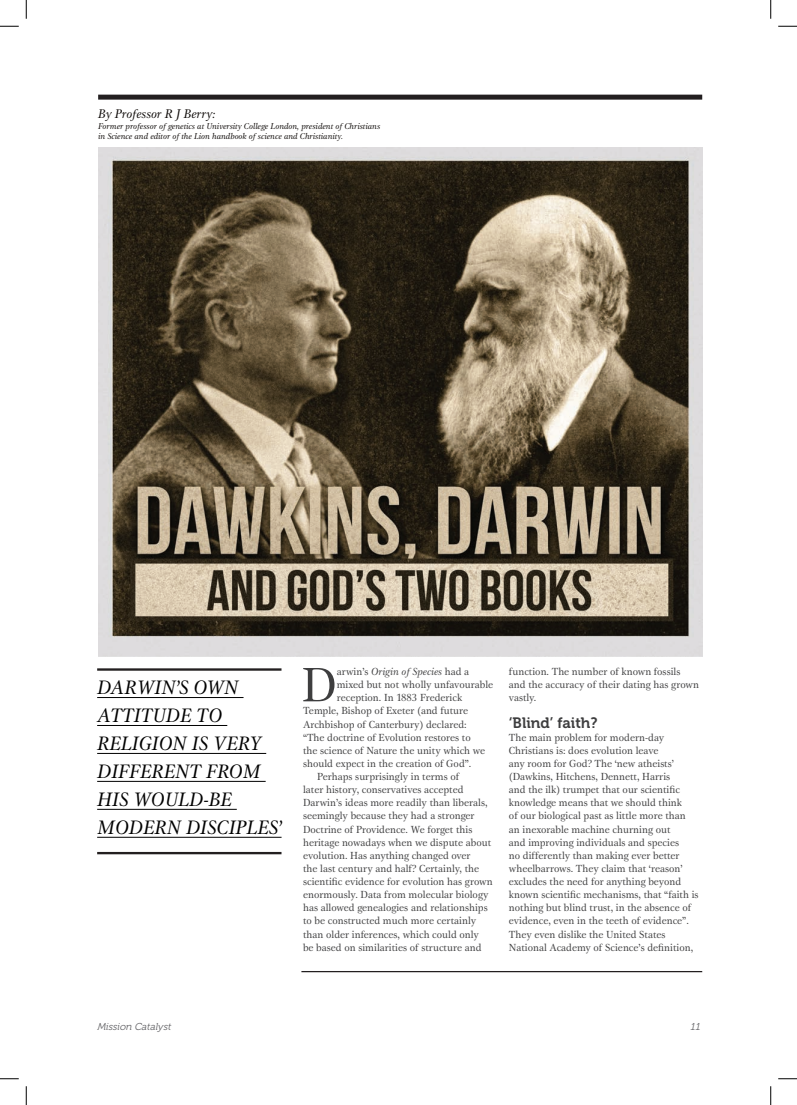
<style>
.page{position:relative;width:797px;height:1105px;background:#fff}
.page>*{position:absolute;margin:0;border:0;box-sizing:border-box;transform-origin:0 0}
.First_body{font:50px "Gamma EF";color:#3e3e3f}
.t1{font:italic 20.12px/28px "Gamma EF";color:#000}
.Main_body{font:15px "Museo 700";color:#3e3e3f}
.t2{font:italic 13px "Gamma EF";color:#0c0806}
.Main_body-2{font:10.62px/13.1px "Gamma EF";color:#3e3e3f}
.First_body-2{font:10.62px "Gamma EF";color:#3e3e3f}
.First_body-3{font:italic 10.62px "Gamma EF";color:#3e3e3f}
.t3{font:italic 10px "Museo 300";color:#636366}
.t4{font:italic 8.75px/10px "Gamma EF";color:#0c0806}
.s1{font-style:normal}
</style>
<div class="page">
<img style="left:98px;top:148px;width:604px;height:509px">
<hr style="left:97px;top:697px;width:146px;height:1px;background:#000">
<hr style="left:97px;top:725px;width:130px;height:1px;background:#000">
<hr style="left:97px;top:753px;width:169px;height:1px;background:#000">
<hr style="left:97px;top:781px;width:169px;height:1px;background:#000">
<hr style="left:97px;top:809px;width:140px;height:1px;background:#000">
<hr style="left:97px;top:837px;width:184px;height:1px;background:#000">
<hr style="left:97px;top:668px;width:184px;height:3px;background:#231f20">
<hr style="left:97px;top:852px;width:184px;height:2px;background:#231f20">
<div style="left:98px;top:95px;width:604px;height:5px;background:#231f20"></div>
<hr style="left:301px;top:971px;width:401px;height:1px;background:#231f20">
<svg style="left:0;top:25px;width:19px;height:2px"></svg>
<svg style="left:778px;top:25px;width:19px;height:2px"></svg>
<svg style="left:0;top:1078px;width:19px;height:1px"></svg>
<svg style="left:778px;top:1078px;width:19px;height:1px"></svg>
<svg style="left:25px;top:0;width:2px;height:19px"></svg>
<svg style="left:25px;top:1086px;width:2px;height:19px"></svg>
<svg style="left:770px;top:0;width:1px;height:19px"></svg>
<svg style="left:770px;top:1086px;width:1px;height:19px"></svg>
<p class="t2" style="left:98px;top:105px;width:119px">By Professor R J Berry:</p>
<p class="t4" style="left:98px;top:121px;width:283px">Former professor of genetics at University College London, president of Christians in Science and editor of the Lion handbook of science and Christianity.</p>
<p class="t1" style="left:97px;top:673px;width:165px">DARWIN’S OWN<br>ATTITUDE TO<br>RELIGION IS VERY<br>DIFFERENT FROM<br>HIS WOULD-BE</p>
<p class="t1" style="left:97px;top:813px;width:186px">MODERN DISCIPLES’</p>
<p class="First_body" style="left:301px;top:655px;width:37px">D</p>
<p class="First_body-3" style="left:337px;top:665px;width:134px"><span class="s1">arwin’s</span> Origin of Species <span class="s1">had a</span></p>
<p class="First_body-2" style="left:337px;top:678px;width:158px">mixed but not wholly unfavourable</p>
<p class="First_body-2" style="left:337px;top:691px;width:127px">reception. In 1883 Frederick</p>
<p class="First_body-2" style="left:303px;top:704px;width:167px">Temple, Bishop of Exeter (and future</p>
<p class="First_body-2" style="left:303px;top:718px;width:165px">Archbishop of Canterbury) declared:</p>
<p class="First_body-2" style="left:303px;top:731px;width:169px">“The doctrine of Evolution restores to</p>
<p class="First_body-2" style="left:303px;top:744px;width:184px">the science of Nature the unity which we</p>
<p class="First_body-2" style="left:303px;top:757px;width:170px">should expect in the creation of God”.</p>
<p class="Main_body-2" style="left:303px;top:770px;width:191px;text-indent:14px">Perhaps surprisingly in terms of<br>later history, conservatives accepted Darwin’s ideas more readily than liberals, seemingly because they had a stronger Doctrine of Providence. We forget this heritage nowadays when we dispute about evolution. Has anything changed over<br>the last century and half? Certainly, the scientific evidence for evolution has grown enormously. Data from molecular biology has allowed genealogies and relationships to be constructed much more certainly than older inferences, which could only<br>be based on similarities of structure and</p>
<p class="Main_body-2" style="left:509px;top:665px;width:192px">function. The number of known fossils and the accuracy of their dating has grown vastly.</p>
<p class="Main_body" style="left:509px;top:714px;width:90px">‘Blind’ faith?</p>
<p class="Main_body-2" style="left:509px;top:730px;width:191px">The main problem for modern-day Christians is: does evolution leave<br>any room for God? The ‘new atheists’ (Dawkins, Hitchens, Dennett, Harris<br>and the ilk) trumpet that our scientific knowledge means that we should think<br>of our biological past as little more than an inexorable machine churning out<br>and improving individuals and species<br>no differently than making ever better wheelbarrows. They claim that ‘reason’ excludes the need for anything beyond known scientific mechanisms, that “faith is nothing but blind trust, in the absence of evidence, even in the teeth of evidence”.<br>They even dislike the United States National Academy of Science’s definition,</p>
<p class="t3" style="left:97px;top:1021px;width:77px">Mission Catalyst</p>
<p class="t3" style="left:690px;top:1021px;width:13px">11</p>
</div>
